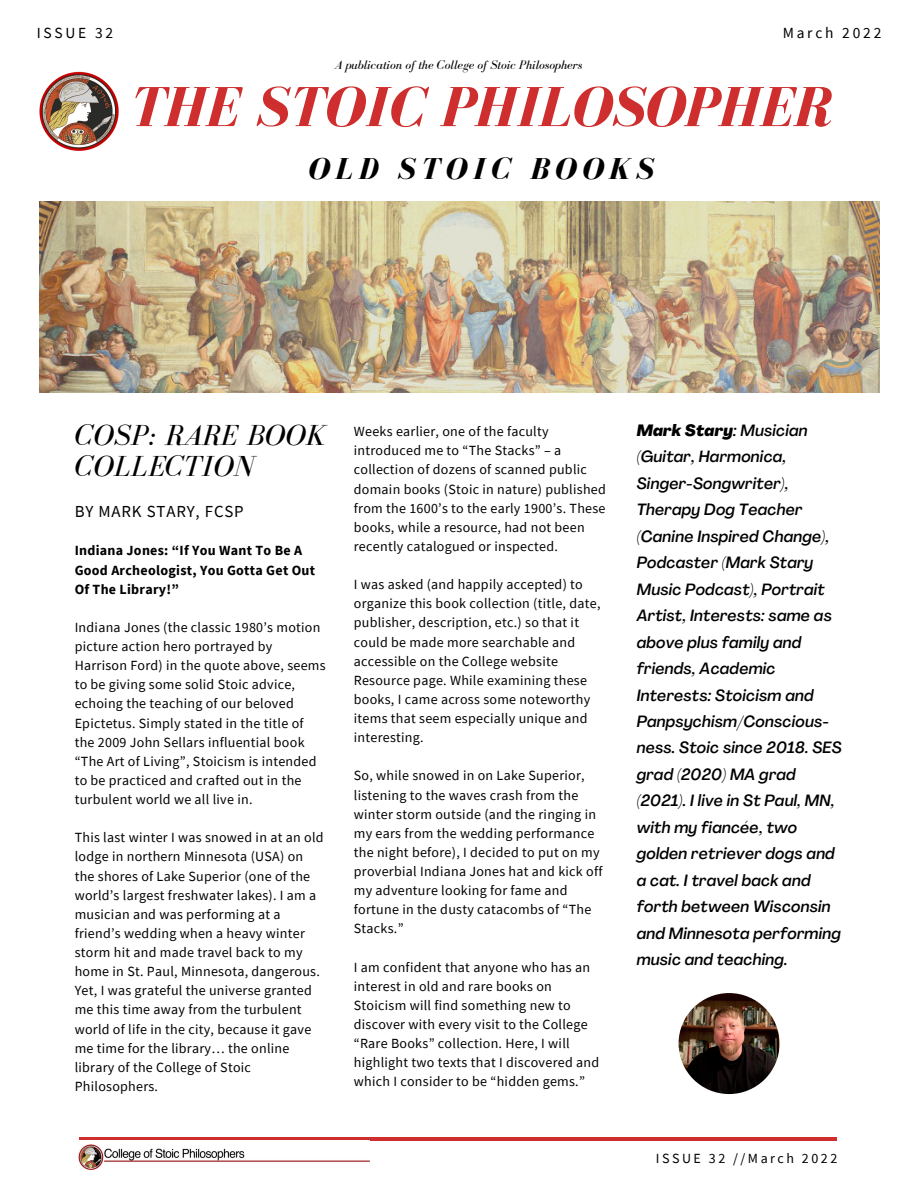
<style>
.page{position:relative;width:918px;height:1188px;background:#fff}
.page>*{position:absolute;margin:0;border:0;box-sizing:border-box;transform-origin:0 0}
.t1{font:italic 700 58.05px "Bodoni FLF";color:#cf2e2e}
.t2{font:italic 700 31.05px "Bodoni FLF";letter-spacing:.18em;color:#000}
.t3{font:italic 29.85px/30.8px "Bodoni FLF";color:#000}
.t4{font:16.8px "Source Sans Pro";letter-spacing:.05em;color:#000}
.t5{font:italic 500 16.05px/26.4px "Agrandir";letter-spacing:.02em;color:#000}
.t6{font:15.45px "Source Sans Pro";letter-spacing:.18em;color:#000}
.t7{font:13.95px/19.2px "Source Sans Pro";letter-spacing:.02em;color:#000}
.t8{font:700 13.95px/19.2px "Source Sans Pro";letter-spacing:.02em;color:#000}
.t9{font:13.95px "Source Sans Pro";letter-spacing:.18em;color:#000}
.t10{font:italic 12.75px "Bodoni FLF";color:#000}
.s1{font-weight:800}
</style>
<div class="page">
<img style="left:39px;top:202px;width:840px;height:190px">
<hr style="left:79px;top:1138px;width:758px;height:3px;background:#cf2e2e">
<img style="left:78px;top:1144px;width:291px;height:26px">
<img style="left:679px;top:993px;width:101px;height:101px;border-radius:50%">
<img style="left:39px;top:72px;width:80px;height:79px">
<p class="t6" style="left:37px;top:22px;width:78px">ISSUE 32</p>
<p class="t6" style="left:783px;top:22px;width:100px">March 2022</p>
<p class="t10" style="left:334px;top:58px;width:250px">A publication of the College of Stoic Philosophers</p>
<p class="t1" style="left:128px;top:76px;width:705px">THE STOIC PHILOSOPHER</p>
<p class="t2" style="left:308px;top:152px;width:347px">OLD STOIC BOOKS</p>
<p class="t3" style="left:75px;top:420px;width:253px">COSP: RARE BOOK<br>COLLECTION</p>
<p class="t4" style="left:75px;top:501px;width:171px">BY MARK STARY, FCSP</p>
<p class="t8" style="left:75px;top:541px;width:242px">Indiana Jones: “If You Want To Be A<br>Good Archeologist, You Gotta Get Out<br>Of The Library!”</p>
<p class="t7" style="left:75px;top:617px;width:253px">Indiana Jones (the classic 1980’s motion picture action hero portrayed by Harrison Ford) in the quote above, seems to be giving some solid Stoic advice, echoing the teaching of our beloved Epictetus. Simply stated in the title of the 2009 John Sellars influential book “The Art of Living”, Stoicism is intended to be practiced and crafted out in the turbulent world we all live in.</p>
<p class="t7" style="left:75px;top:828px;width:250px">This last winter I was snowed in at an old lodge in northern Minnesota (USA) on the shores of Lake Superior (one of the world’s largest freshwater lakes). I am a musician and was performing at a friend’s wedding when a heavy winter storm hit and made travel back to my home in St. Paul, Minnesota, dangerous.<br>Yet, I was grateful the universe granted me this time away from the turbulent world of life in the city, because it gave me time for the library… the online library of the College of Stoic Philosophers.</p>
<p class="t7" style="left:354px;top:422px;width:254px">Weeks earlier, one of the faculty introduced me to “The Stacks” – a collection of dozens of scanned public domain books (Stoic in nature) published from the 1600’s to the early 1900’s. These books, while a resource, had not been recently catalogued or inspected.</p>
<p class="t7" style="left:354px;top:575px;width:248px">I was asked (and happily accepted) to organize this book collection (title, date, publisher, description, etc.) so that it could be made more searchable and accessible on the College website Resource page. While examining these books, I came across some noteworthy items that seem especially unique and interesting.</p>
<p class="t7" style="left:354px;top:766px;width:250px">So, while snowed in on Lake Superior, listening to the waves crash from the winter storm outside (and the ringing in my ears from the wedding performance the night before), I decided to put on my proverbial Indiana Jones hat and kick off my adventure looking for fame and fortune in the dusty catacombs of “The Stacks.”</p>
<p class="t7" style="left:354px;top:957px;width:247px">I am confident that anyone who has an interest in old and rare books on Stoicism will find something new to discover with every visit to the College “Rare Books” collection. Here, I will highlight two texts that I discovered and which I consider to be “hidden gems.”</p>
<p class="t5" style="left:637px;top:419px;width:206px"><span class="s1">Mark Stary</span>: Musician (Guitar, Harmonica,<br>Singer-Songwriter),<br>Therapy Dog Teacher (Canine Inspired Change),<br>Podcaster (Mark Stary<br>Music Podcast), Portrait<br>Artist, Interests: same as above plus family and friends, Academic<br>Interests: Stoicism and<br>Panpsychism/Conscious&shy;ness. Stoic since 2018. SES grad (2020) MA grad (2021). I live in St Paul, MN, with my fiancée, two golden retriever dogs and a cat. I travel back and forth between Wisconsin and Minnesota performing music and teaching.</p>
<p class="t9" style="left:656px;top:1149px;width:183px">ISSUE 32 //March 2022</p>
</div>
